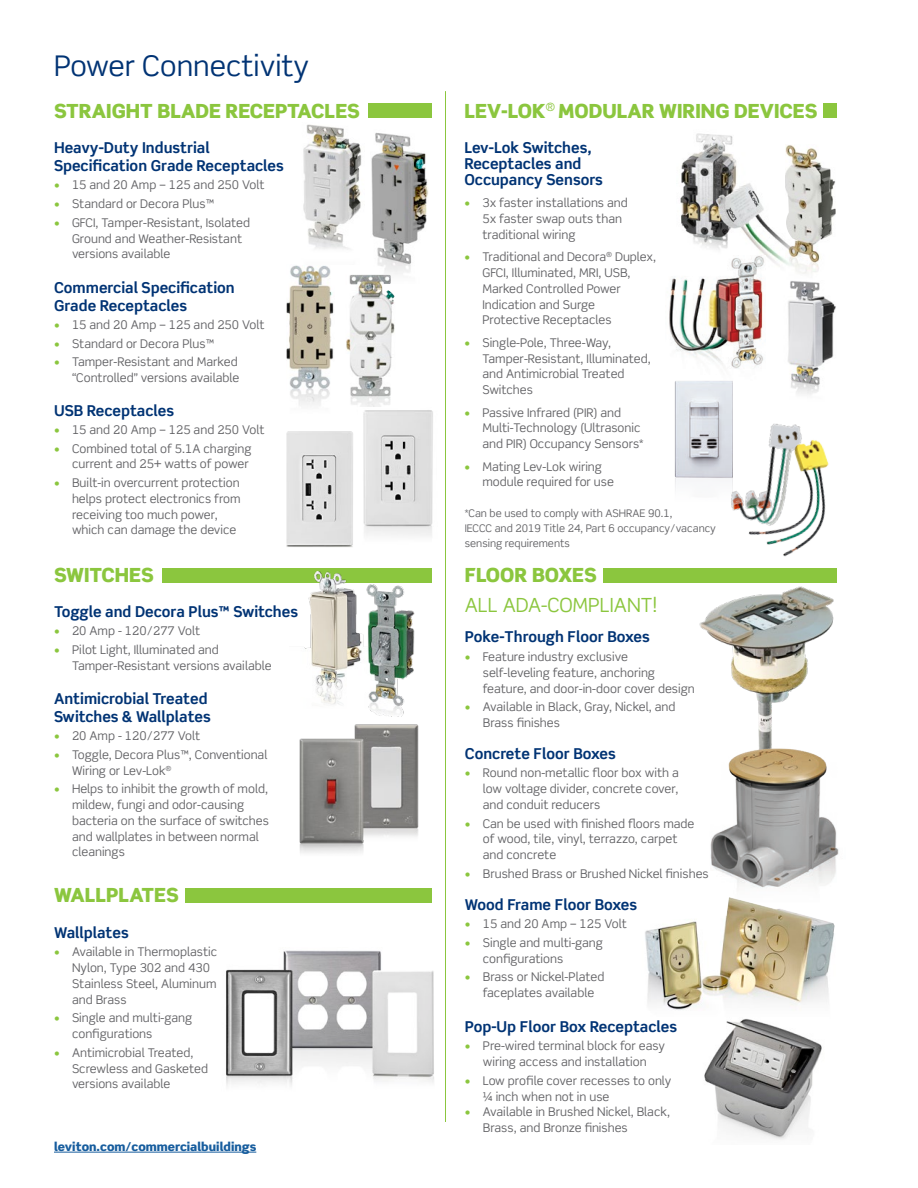
<style>
.page{position:relative;width:918px;height:1188px;background:#fff}
.page>*{position:absolute;margin:0;border:0;box-sizing:border-box;transform-origin:0 0}
.t1{font:28.5px "Scene Std";color:#013374}
.t2{font:900 19.5px "Scene Std";color:#8bc63e}
.t3{font:19.5px "Scene Std";color:#8bc63e}
.t4{font:700 15px/18px "Scene Std";color:#013374}
.t5{font:12px/15.8px "Scene Std";color:#636366}
.t6{font:900 12px "Scene Std";color:#175d9e}
.body-hel-gray{font:10.5px/15px "Scene Std";color:#636366}
.s1{color:#8bc63e}
</style>
<div class="page">
<img style="left:680px;top:133px;width:104px;height:134px">
<img style="left:784px;top:145px;width:52px;height:129px">
<img style="left:669px;top:256px;width:96px;height:113px">
<img style="left:286px;top:265px;width:48px;height:141px">
<img style="left:303px;top:124px;width:59px;height:126px">
<hr style="left:445px;top:91px;width:1px;height:1031px;background:#8bc63e">
<div style="left:368px;top:103px;width:64px;height:14px;background:#8bc63e"></div>
<div style="left:824px;top:103px;width:13px;height:14px;background:#8bc63e"></div>
<hr style="left:54px;top:1152px;width:202px;height:1px;background:#175d9e">
<img style="left:371px;top:132px;width:57px;height:143px">
<img style="left:346px;top:275px;width:49px;height:132px">
<img style="left:788px;top:281px;width:48px;height:114px">
<img style="left:675px;top:381px;width:58px;height:107px">
<div style="left:162px;top:568px;width:270px;height:14px;background:#8bc63e"></div>
<img style="left:289px;top:572px;width:141px;height:145px">
<img style="left:299px;top:724px;width:120px;height:129px">
<div style="left:186px;top:888px;width:246px;height:15px;background:#8bc63e"></div>
<img style="left:226px;top:950px;width:208px;height:136px">
<img style="left:724px;top:406px;width:17px;height:106px">
<img style="left:741px;top:423px;width:88px;height:134px">
<img style="left:363px;top:410px;width:70px;height:126px">
<img style="left:286px;top:431px;width:67px;height:116px">
<div style="left:603px;top:568px;width:234px;height:14px;background:#8bc63e"></div>
<img style="left:687px;top:582px;width:150px;height:162px">
<img style="left:710px;top:744px;width:129px;height:144px">
<img style="left:645px;top:897px;width:190px;height:113px">
<img style="left:704px;top:1019px;width:118px;height:121px">
<p class="t1" style="left:54px;top:48px;width:257px">Power Connectivity</p>
<p class="t2" style="left:54px;top:98px;width:307px">STRAIGHT BLADE RECEPTACLES</p>
<p class="t4" style="left:54px;top:139px;width:231px">Heavy-Duty Industrial<br>Specification Grade Receptacles</p>
<p class="t5" style="left:54px;top:177px;width:212px"><span class="s1">•</span> 15 and 20 Amp – 125 and 250 Volt</p>
<p class="t5" style="left:54px;top:196px;width:162px"><span class="s1">•</span> Standard or Decora Plus™</p>
<p class="t5" style="left:72px;top:214px;width:180px;text-indent:-18px"><span class="s1">•</span> GFCI, Tamper-Resistant, Isolated<br>Ground and Weather-Resistant versions available</p>
<p class="t4" style="left:54px;top:278px;width:182px">Commercial Specification<br>Grade Receptacles</p>
<p class="t5" style="left:54px;top:316px;width:212px"><span class="s1">•</span> 15 and 20 Amp – 125 and 250 Volt</p>
<p class="t5" style="left:54px;top:335px;width:162px"><span class="s1">•</span> Standard or Decora Plus™</p>
<p class="t5" style="left:54px;top:354px;width:187px;text-align:right"><span class="s1">•</span> Tamper-Resistant and Marked “Controlled” versions available</p>
<p class="t4" style="left:54px;top:401px;width:122px">USB Receptacles</p>
<p class="t5" style="left:54px;top:421px;width:212px"><span class="s1">•</span> 15 and 20 Amp – 125 and 250 Volt</p>
<p class="t5" style="left:54px;top:440px;width:199px;text-align:right"><span class="s1">•</span> Combined total of 5.1A charging current and 25+ watts of power</p>
<p class="t5" style="left:72px;top:475px;width:170px;text-indent:-18px"><span class="s1">•</span> Built-in overcurrent protection helps protect electronics from receiving too much power, which can damage the device</p>
<p class="t2" style="left:54px;top:562px;width:101px">SWITCHES</p>
<p class="t4" style="left:54px;top:603px;width:246px">Toggle and Decora Plus™ Switches</p>
<p class="t5" style="left:54px;top:623px;width:148px"><span class="s1">•</span> 20 Amp - 120/277 Volt</p>
<p class="t5" style="left:72px;top:642px;width:201px;text-indent:-18px"><span class="s1">•</span> Pilot Light, Illuminated and<br>Tamper-Resistant versions available</p>
<p class="t4" style="left:54px;top:690px;width:158px">Antimicrobial Treated<br>Switches &amp; Wallplates</p>
<p class="t5" style="left:54px;top:728px;width:148px"><span class="s1">•</span> 20 Amp - 120/277 Volt</p>
<p class="t5" style="left:72px;top:747px;width:197px;text-indent:-18px"><span class="s1">•</span> Toggle, Decora Plus™, Conventional<br>Wiring or Lev-Lok<sup>®</sup></p>
<p class="t5" style="left:72px;top:781px;width:199px;text-indent:-18px"><span class="s1">•</span> Helps to inhibit the growth of mold, mildew, fungi and odor-causing bacteria on the surface of switches and wallplates in between normal cleanings</p>
<p class="t2" style="left:54px;top:883px;width:126px">WALLPLATES</p>
<p class="t4" style="left:54px;top:924px;width:76px">Wallplates</p>
<p class="t5" style="left:72px;top:944px;width:147px;text-indent:-18px"><span class="s1">•</span> Available in Thermoplastic<br>Nylon, Type 302 and 430<br>Stainless Steel, Aluminum and Brass</p>
<p class="t5" style="left:72px;top:1010px;width:122px;text-indent:-18px"><span class="s1">•</span> Single and multi-gang configurations</p>
<p class="t5" style="left:72px;top:1045px;width:138px;text-indent:-18px"><span class="s1">•</span> Antimicrobial Treated,<br>Screwless and Gasketed versions available</p>
<p class="t6" style="left:54px;top:1138px;width:204px">leviton.com/commercialbuildings</p>
<p class="t2" style="left:464px;top:98px;width:355px">LEV-LOK<sup>®</sup> MODULAR WIRING DEVICES</p>
<p class="t4" style="left:464px;top:140px;width:140px;line-height:15.8px">Lev-Lok Switches,<br>Receptacles and<br>Occupancy Sensors</p>
<p class="t5" style="left:482px;top:195px;width:147px;text-indent:-18px"><span class="s1">•</span> 3x faster installations and<br>5x faster swap outs than traditional wiring</p>
<p class="t5" style="left:482px;top:249px;width:175px;text-indent:-18px"><span class="s1">•</span> Traditional and Decora<sup>®</sup> Duplex,<br>GFCI, Illuminated, MRI, USB,<br>Marked Controlled Power<br>Indication and Surge<br>Protective Receptacles</p>
<p class="t5" style="left:482px;top:334px;width:170px;text-indent:-18px"><span class="s1">•</span> Single-Pole, Three-Way,<br>Tamper-Resistant, Illuminated, and Antimicrobial Treated<br>Switches</p>
<p class="t5" style="left:482px;top:404px;width:163px;text-indent:-18px"><span class="s1">•</span> Passive Infrared (PIR) and<br>Multi-Technology (Ultrasonic and PIR) Occupancy Sensors*</p>
<p class="t5" style="left:482px;top:458px;width:133px;text-indent:-18px"><span class="s1">•</span> Mating Lev-Lok wiring module required for use</p>
<p class="body-hel-gray" style="left:465px;top:506px;width:253px">*Can be used to comply with ASHRAE 90.1,<br>IECCC and 2019 Title 24, Part 6 occupancy/vacancy sensing requirements</p>
<p class="t2" style="left:465px;top:562px;width:134px">FLOOR BOXES</p>
<p class="t3" style="left:465px;top:592px;width:194px">ALL ADA-COMPLIANT!</p>
<p class="t4" style="left:465px;top:628px;width:186px">Poke-Through Floor Boxes</p>
<p class="t5" style="left:483px;top:649px;width:213px;text-indent:-18px"><span class="s1">•</span> Feature industry exclusive self-leveling feature, anchoring feature, and door-in-door cover design</p>
<p class="t5" style="left:483px;top:699px;width:194px;text-indent:-18px"><span class="s1">•</span> Available in Black, Gray, Nickel, and<br>Brass finishes</p>
<p class="t4" style="left:465px;top:745px;width:153px">Concrete Floor Boxes</p>
<p class="t5" style="left:483px;top:765px;width:198px;text-align:justify;text-indent:-18px"><span class="s1">•</span> Round non-metallic floor box with a low voltage divider, concrete cover, and conduit reducers</p>
<p class="t5" style="left:483px;top:815px;width:213px;text-indent:-18px"><span class="s1">•</span> Can be used with finished floors made of wood, tile, vinyl, terrazzo, carpet and concrete</p>
<p class="t5" style="left:465px;top:865px;width:245px"><span class="s1">•</span> Brushed Brass or Brushed Nickel finishes</p>
<p class="t4" style="left:465px;top:895px;width:174px">Wood Frame Floor Boxes</p>
<p class="t5" style="left:465px;top:916px;width:163px"><span class="s1">•</span> 15 and 20 Amp – 125 Volt</p>
<p class="t5" style="left:483px;top:934px;width:122px;text-indent:-18px"><span class="s1">•</span> Single and multi-gang configurations</p>
<p class="t5" style="left:483px;top:969px;width:123px;text-indent:-18px"><span class="s1">•</span> Brass or Nickel-Plated faceplates available</p>
<p class="t4" style="left:465px;top:1017px;width:214px">Pop-Up Floor Box Receptacles</p>
<p class="t5" style="left:465px;top:1038px;width:202px;text-align:center"><span class="s1">•</span> Pre-wired terminal block for easy wiring access and installation</p>
<p class="t5" style="left:483px;top:1072px;width:190px;text-indent:-18px"><span class="s1">•</span> Low profile cover recesses to only ¼ inch when not in use</p>
<p class="t5" style="left:483px;top:1104px;width:189px;text-indent:-18px"><span class="s1">•</span> Available in Brushed Nickel, Black,<br>Brass, and Bronze finishes</p>
</div>
